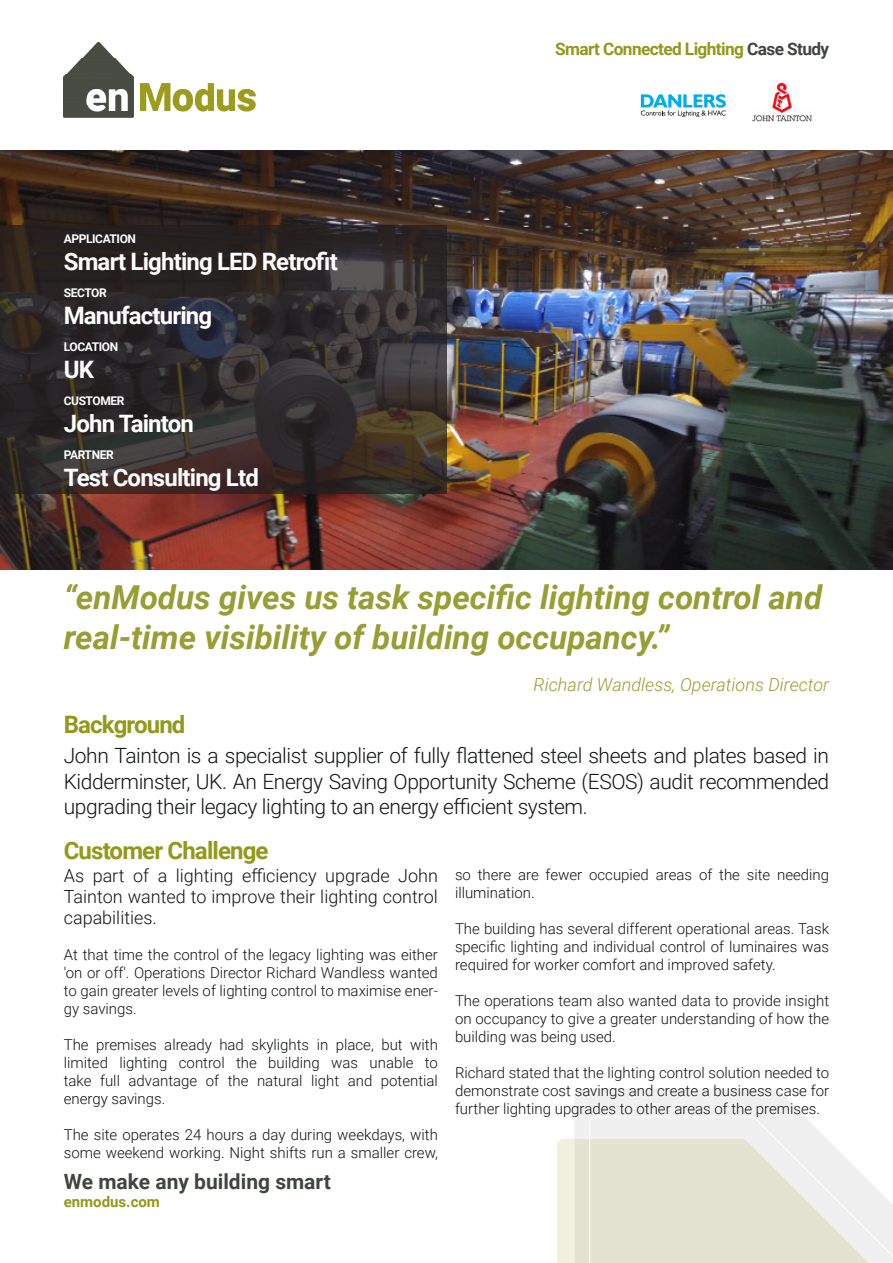
<style>
.page{position:relative;width:893px;height:1263px;background:#fff}
.page>*{position:absolute;margin:0;border:0;box-sizing:border-box;transform-origin:0 0}
.t1{font:italic 700 33px/39.6px "Roboto";color:#989d34}
.t2{font:700 24px "Roboto";letter-spacing:-.035em;color:#fff}
.t3{font:700 24px "Roboto";letter-spacing:-.035em;color:#92991a}
.t4{font:300 21px/25.5px "Roboto";letter-spacing:-.02em;color:#111314;text-align:justify}
.t5{font:700 21px "Roboto";color:#40453d}
.t6{font:300 18px/21px "Roboto";color:#111314;text-align:justify}
.t7{font:italic 300 18px "Roboto";color:#989d34}
.t8{font:700 17.25px "Roboto";letter-spacing:-.035em;color:#92991a}
.t9{font:300 15px/18px "Roboto";color:#111314;text-align:justify}
.t10{font:700 15px "Roboto";color:#92991a}
.t11{font:700 12px "Roboto";letter-spacing:-.035em;color:#fff}
.s1{color:#40463f}
</style>
<div class="page">
<img style="left:0;top:151px;width:893px;height:419px">
<svg style="left:0;top:225px;width:446px;height:269px;background:#312b2b"></svg>
<div style="left:575px;top:1089px;width:228px;height:27px;background:#f0f0f0"></div>
<svg style="left:557px;top:1116px;width:336px;height:147px"></svg>
<img style="left:64px;top:43px;width:191px;height:74px">
<img style="left:753px;top:80px;width:60px;height:42px">
<svg style="left:641px;top:94px;width:85px;height:22px"></svg>
<p class="t11" style="left:64px;top:231px;width:74px">APPLICATION</p>
<p class="t2" style="left:64px;top:245px;width:276px">Smart Lighting LED Retrofit</p>
<p class="t11" style="left:64px;top:285px;width:44px">SECTOR</p>
<p class="t2" style="left:64px;top:299px;width:150px">Manufacturing</p>
<p class="t11" style="left:64px;top:339px;width:56px">LOCATION</p>
<p class="t2" style="left:64px;top:353px;width:32px">UK</p>
<p class="t11" style="left:64px;top:393px;width:62px">CUSTOMER</p>
<p class="t2" style="left:64px;top:407px;width:132px">John Tainton</p>
<p class="t11" style="left:64px;top:447px;width:51px">PARTNER</p>
<p class="t2" style="left:64px;top:461px;width:197px">Test Consulting Ltd</p>
<p class="t8" style="left:555px;top:37px;width:276px">Smart Connected Lighting <span class="s1">Case Study</span></p>
<p class="t1" style="left:64px;top:577px;width:760px">“enModus gives us task specific lighting control and real-time visibility of building occupancy.”</p>
<p class="t7" style="left:534px;top:672px;width:297px">Richard Wandless, Operations Director</p>
<p class="t3" style="left:64px;top:708px;width:123px">Background</p>
<p class="t4" style="left:64px;top:742px;width:767px">John Tainton is a specialist supplier of fully flattened steel sheets and plates based in Kidderminster, UK. An Energy Saving Opportunity Scheme (ESOS) audit recommended upgrading their legacy lighting to an energy efficient system.</p>
<p class="t3" style="left:64px;top:833px;width:206px">Customer Challenge</p>
<p class="t6" style="left:64px;top:864px;width:376px">As part of a lighting efficiency upgrade John Tainton wanted to improve their lighting control capabilities.</p>
<p class="t9" style="left:64px;top:945px;width:376px">At that time the control of the legacy lighting was either 'on or off'. Operations Director Richard Wandless wanted to gain greater levels of lighting control to maximise ener&shy;gy savings.</p>
<p class="t9" style="left:64px;top:1035px;width:376px">The premises already had skylights in place, but with limited lighting control the building was unable to take full advantage of the natural light and potential energy savings.</p>
<p class="t9" style="left:64px;top:1125px;width:376px">The site operates 24 hours a day during weekdays, with some weekend working. Night shifts run a smaller crew,</p>
<p class="t5" style="left:64px;top:1167px;width:269px">We make any building smart</p>
<p class="t10" style="left:64px;top:1191px;width:98px">enmodus.com</p>
<p class="t9" style="left:455px;top:865px;width:376px">so there are fewer occupied areas of the site needing illumination.</p>
<p class="t9" style="left:455px;top:919px;width:376px">The building has several different operational areas. Task specific lighting and individual control of luminaires was required for worker comfort and improved safety.</p>
<p class="t9" style="left:455px;top:991px;width:376px">The operations team also wanted data to provide insight on occupancy to give a greater understanding of how the building was being used.</p>
<p class="t9" style="left:455px;top:1063px;width:376px">Richard stated that the lighting control solution needed to demonstrate cost savings and create a business case for further lighting upgrades to other areas of the premises.</p>
</div>
